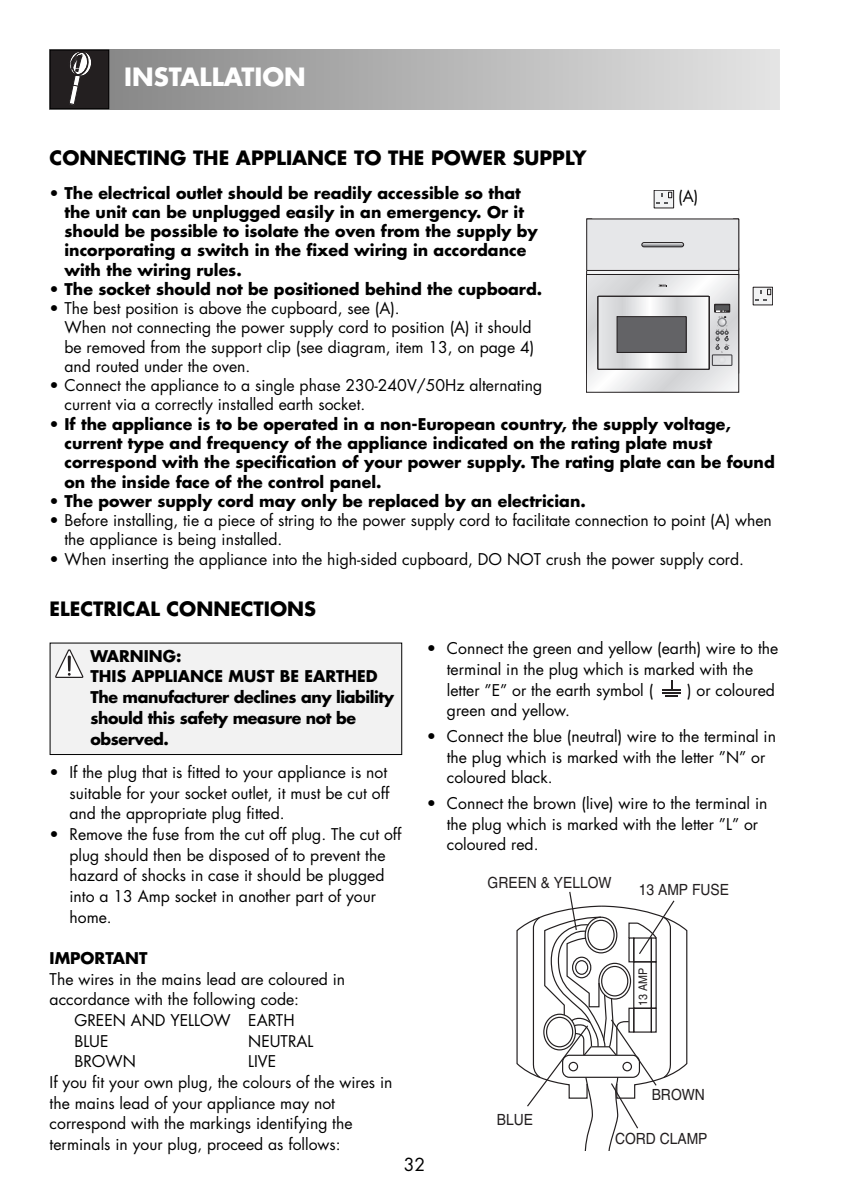
<style>
.page{position:relative;width:854px;height:1191px;background:#fff}
.page>*{position:absolute;margin:0;border:0;box-sizing:border-box;transform-origin:0 0}
.t1{font:700 24.5px "Futura";color:#fff}
.t2{font:700 19.25px "Futura";color:#000}
.t3{font:17.5px "Futura";color:#000}
.t4{font:15.75px/20.7px "Futura";color:#000}
.t5{font:700 15.75px/19.2px "Futura";color:#000}
.t6{font:700 15.75px/20.7px "Futura";letter-spacing:-.03em;color:#000}
.t7{font:15.4px "Helvetica";color:#231f20;scale:.9 1}
.t8{font:11.9px "Helvetica";color:#231f20;scale:.9 1}
.s1{font-weight:400}
</style>
<div class="page">
<div style="left:50px;top:50px;width:729px;height:59px;background:linear-gradient(to right,#808080,#e4e4e4)"></div>
<svg style="left:52px;top:52px;width:55px;height:55px;background:#3a3637"></svg>
<div style="left:50px;top:50px;width:59px;height:59px;border:1px solid #000"></div>
<div style="left:50px;top:643px;width:351px;height:111px;background:#f2f2f2"></div>
<div style="left:50px;top:642px;width:352px;height:113px;border:1px solid #000"></div>
<svg style="left:55px;top:649px;width:28px;height:29px"></svg>
<svg style="left:662px;top:680px;width:18px;height:17px"></svg>
<svg style="left:516px;top:891px;width:171px;height:259px"></svg>
<div style="left:586px;top:268px;width:152px;height:10px;background:#f2f3f4"></div>
<div style="left:586px;top:268px;width:152px;height:10px;border:1px solid #231f20"></div>
<div style="left:586px;top:219px;width:152px;height:51px;background:#e6e7e9"></div>
<div style="left:586px;top:219px;width:152px;height:52px;border:1px solid #231f20"></div>
<div style="left:641px;top:242px;width:42px;height:5px;background:#b5b6b9;border-radius:2px"></div>
<div style="left:641px;top:242px;width:42px;height:5px;border:1px solid #231f20;border-radius:2px"></div>
<div style="left:654px;top:190px;width:19px;height:18px;background:#f2f3f4"></div>
<div style="left:653px;top:190px;width:20px;height:18px;border:1px solid #231f20"></div>
<svg style="left:656px;top:192px;width:15px;height:12px"></svg>
<svg style="left:752px;top:287px;width:20px;height:18px"></svg>
<svg style="left:755px;top:289px;width:15px;height:12px"></svg>
<svg style="left:586px;top:274px;width:152px;height:118px"></svg>
<h1 class="t1" style="left:124px;top:66px;width:183px">INSTALLATION</h1>
<p class="t2" style="left:50px;top:149px;width:538px">CONNECTING THE APPLIANCE TO THE POWER SUPPLY</p>
<p class="t5" style="left:64px;top:184px;width:474px;text-indent:-15px"><span class="s1">•</span> The electrical outlet should be readily accessible so that the unit can be unplugged easily in an emergency. Or it should be possible to isolate the oven from the supply by incorporating a switch in the fixed wiring in accordance with the wiring rules.</p>
<p class="t5" style="left:50px;top:281px;width:494px"><span class="s1">•</span> The socket should not be positioned behind the cupboard.</p>
<p class="t4" style="left:64px;top:300px;width:471px;line-height:19.2px;text-indent:-15px">• The best position is above the cupboard, see (A).<br>When not connecting the power supply cord to position (A) it should be removed from the support clip (see diagram, item 13, on page 4) and routed under the oven.</p>
<p class="t4" style="left:64px;top:377px;width:479px;line-height:19.2px;text-indent:-15px">• Connect the appliance to a single phase 230-240V/50Hz alternating current via a correctly installed earth socket.</p>
<p class="t5" style="left:64px;top:415px;width:711px;text-indent:-15px"><span class="s1">•</span> If the appliance is to be operated in a non-European country, the supply voltage, current type and frequency of the appliance indicated on the rating plate must correspond with the specification of your power supply. The rating plate can be found on the inside face of the control panel.</p>
<p class="t5" style="left:50px;top:492px;width:537px"><span class="s1">•</span> The power supply cord may only be replaced by an electrician.</p>
<p class="t4" style="left:64px;top:512px;width:708px;line-height:19.2px;text-indent:-15px">• Before installing, tie a piece of string to the power supply cord to facilitate connection to point (A) when the appliance is being installed.</p>
<p class="t4" style="left:50px;top:550px;width:695px">• When inserting the appliance into the high-sided cupboard, DO NOT crush the power supply cord.</p>
<p class="t2" style="left:50px;top:600px;width:268px">ELECTRICAL CONNECTIONS</p>
<p class="t4" style="left:678px;top:187px;width:22px">(A)</p>
<p class="t6" style="left:90px;top:647px;width:305px">WARNING:<br>THIS APPLIANCE MUST BE EARTHED<br>The manufacturer declines any liability should this safety measure not be observed.</p>
<p class="t4" style="left:69px;top:763px;width:321px;text-indent:-20px">• If the plug that is fitted to your appliance is not suitable for your socket outlet, it must be cut off and the appropriate plug fitted.</p>
<p class="t4" style="left:69px;top:825px;width:333px;text-indent:-20px">• Remove the fuse from the cut off plug. The cut off plug should then be disposed of to prevent the hazard of shocks in case it should be plugged into a 13 Amp socket in another part of your home.</p>
<p class="t5" style="left:50px;top:950px;width:99px">IMPORTANT</p>
<p class="t4" style="left:50px;top:970px;width:297px">The wires in the mains lead are coloured in</p>
<p class="t4" style="left:50px;top:990px;width:251px">accordance with the following code:</p>
<p class="t4" style="left:74px;top:1011px;width:221px">GREEN AND YELLOW EARTH</p>
<p class="t4" style="left:74px;top:1032px;width:36px">BLUE</p>
<p class="t4" style="left:248px;top:1032px;width:67px">NEUTRAL</p>
<p class="t4" style="left:74px;top:1052px;width:63px">BROWN</p>
<p class="t4" style="left:50px;top:1052px;width:344px;text-indent:198px">LIVE<br>If you fit your own plug, the colours of the wires in the mains lead of your appliance may not correspond with the markings identifying the terminals in your plug, proceed as follows:</p>
<p class="t4" style="left:446px;top:639px;width:333px;text-indent:-20px">• Connect the green and yellow (earth) wire to the terminal in the plug which is marked with the letter ”E” or the earth symbol (</p>
<p class="t4" style="left:687px;top:681px;width:89px">) or coloured</p>
<p class="t4" style="left:446px;top:701px;width:125px">green and yellow.</p>
<p class="t4" style="left:446px;top:727px;width:330px;text-indent:-20px">• Connect the blue (neutral) wire to the terminal in the plug which is marked with the letter ”N” or coloured black.</p>
<p class="t4" style="left:446px;top:794px;width:322px;text-indent:-20px">• Connect the brown (live) wire to the terminal in the plug which is marked with the letter ”L” or coloured red.</p>
<p class="t7" style="left:487px;top:877px;width:139px">GREEN &amp; YELLOW</p>
<p class="t7" style="left:638px;top:884px;width:102px">13 AMP FUSE</p>
<p class="t8" style="left:638px;top:1006px;width:44px;rotate:-90deg">13 AMP</p>
<p class="t7" style="left:496px;top:1113px;width:42px">BLUE</p>
<p class="t7" style="left:651px;top:1089px;width:61px">BROWN</p>
<p class="t7" style="left:614px;top:1133px;width:104px">CORD CLAMP</p>
<p class="t3" style="left:403px;top:1156px;width:23px">32</p>
</div>
